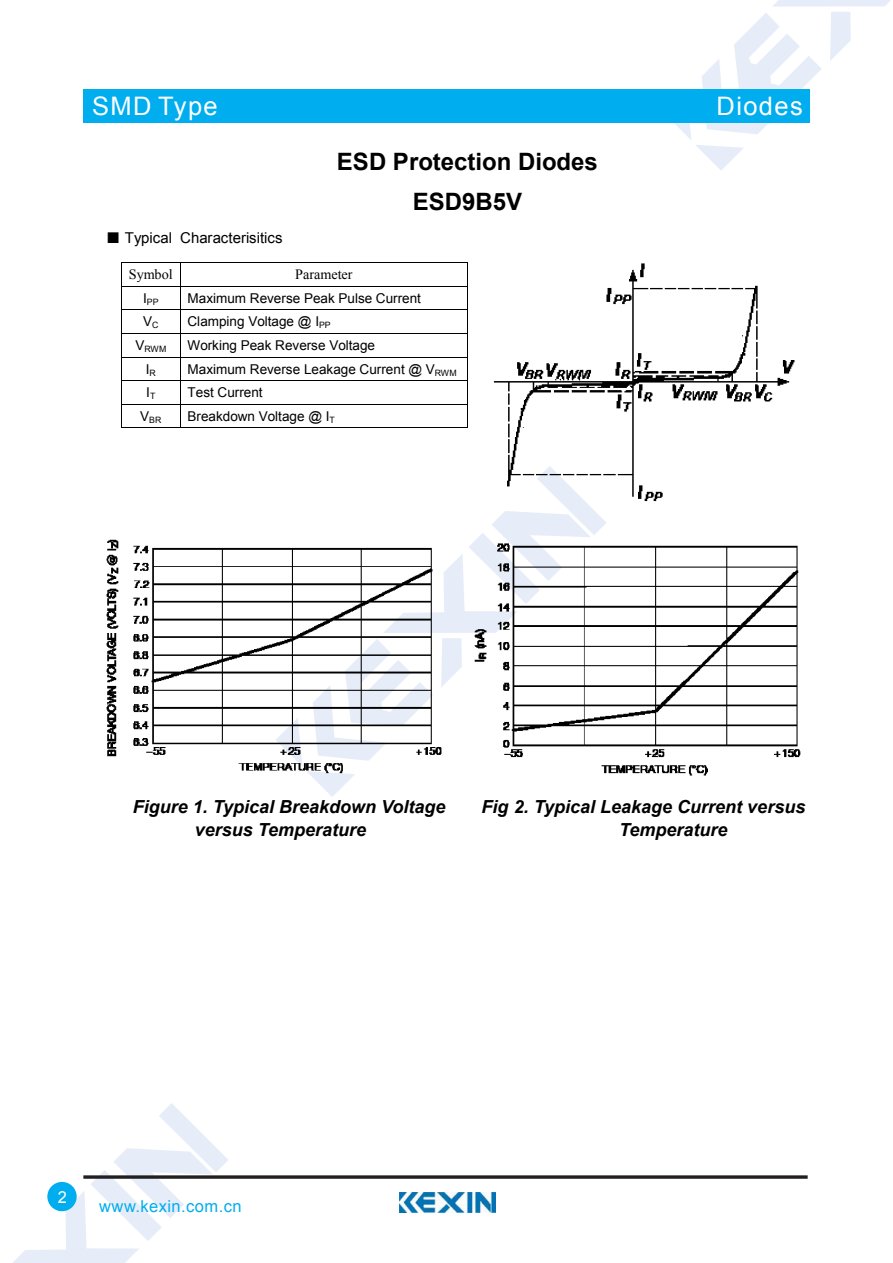
<style>
.page{position:relative;width:893px;height:1263px;background:#fff}
.page>*{position:absolute;margin:0;border:0;box-sizing:border-box;transform-origin:0 0}
.t1{font:25.5px "Arial";letter-spacing:.055em;color:#fff}
.t2{font:700 24px/40.3px "Arial";color:#000;text-align:center}
.t3{font:italic 700 18px "Arial";color:#000}
.t4{font:16.5px "Arial";letter-spacing:.025em;color:#00adef}
.t5{font:16.5px "Arial";color:#fff}
.t6{font:15px "Arial";color:#000}
.t7{font:14.1px "Times New Roman";color:#000}
.t8{font:13.5px "Arial";color:#000}
.t9{font:8.7px "Arial";color:#000}
.s1{font-family:"Sim Sun"}
</style>
<div class="page">
<svg style="left:331px;top:502px;width:275px;height:295px"></svg>
<svg style="left:674px;top:0;width:216px;height:170px"></svg>
<svg style="left:13px;top:1103px;width:215px;height:160px"></svg>
<div style="left:83px;top:89px;width:726px;height:34px;background:#00adef"></div>
<svg style="left:83px;top:1175px;width:725px;height:4px;background:#433f40"></svg>
<div style="left:47px;top:1182px;width:30px;height:29px;background:#00adef;border-radius:50%"></div>
<img style="left:400px;top:1193px;width:95px;height:20px">
<img style="left:106px;top:531px;width:695px;height:264px">
<hr style="left:121px;top:262px;width:347px;height:1px;background:#000">
<hr style="left:121px;top:286px;width:347px;height:1px;background:#000">
<hr style="left:121px;top:309px;width:347px;height:1px;background:#000">
<hr style="left:121px;top:333px;width:347px;height:1px;background:#000">
<hr style="left:121px;top:357px;width:347px;height:1px;background:#000">
<hr style="left:121px;top:380px;width:347px;height:1px;background:#000">
<hr style="left:121px;top:404px;width:347px;height:1px;background:#000">
<svg style="left:121px;top:263px;width:1px;height:165px"></svg>
<hr style="left:121px;top:428px;width:59px;height:1px;background:#000">
<svg style="left:180px;top:263px;width:1px;height:165px"></svg>
<hr style="left:181px;top:428px;width:286px;height:1px;background:#000">
<svg style="left:467px;top:263px;width:1px;height:165px"></svg>
<img style="left:493px;top:263px;width:302px;height:239px">
<h1 class="t1" style="left:92px;top:89px;width:127px">SMD Type</h1>
<p class="t6" style="left:106px;top:228px;width:178px"><span class="s1">■</span> Typical Characterisitics</p>
<h2 class="t2" style="left:337px;top:142px;width:262px">ESD Protection Diodes<br>ESD9B5V</h2>
<p class="t7" style="left:129px;top:265px;width:45px">Symbol</p>
<p class="t7" style="left:295px;top:265px;width:59px">Parameter</p>
<p class="t9" style="left:143px;top:296px;width:17px"><sup>I</sup>PP</p>
<p class="t8" style="left:188px;top:289px;width:235px">Maximum Reverse Peak Pulse Current</p>
<p class="t8" style="left:143px;top:313px;width:17px">V<sub>C</sub></p>
<p class="t8" style="left:188px;top:313px;width:145px">Clamping Voltage @ I<sub>PP</sub></p>
<p class="t9" style="left:135px;top:343px;width:33px"><sup>V</sup>RWM</p>
<p class="t8" style="left:188px;top:336px;width:189px">Working Peak Reverse Voltage</p>
<p class="t8" style="left:146px;top:360px;width:12px">I<sub>R</sub></p>
<p class="t8" style="left:188px;top:360px;width:271px">Maximum Reverse Leakage Current @ V<sub>RWM</sub></p>
<p class="t8" style="left:146px;top:384px;width:11px">I<sub>T</sub></p>
<p class="t8" style="left:188px;top:384px;width:77px">Test Current</p>
<p class="t9" style="left:140px;top:414px;width:23px"><sup>V</sup>BR</p>
<p class="t8" style="left:188px;top:407px;width:149px">Breakdown Voltage @ I<sub>T</sub></p>
<h1 class="t1" style="left:717px;top:89px;width:88px">Diodes</h1>
<h3 class="t3" style="left:133px;top:795px;width:314px">Figure 1. Typical Breakdown Voltage</h3>
<h3 class="t3" style="left:482px;top:795px;width:325px">Fig 2. Typical Leakage Current versus</h3>
<h3 class="t3" style="left:195px;top:818px;width:173px">versus Temperature</h3>
<h3 class="t3" style="left:619px;top:818px;width:110px">Temperature</h3>
<p class="t5" style="left:58px;top:1186px;width:11px">2</p>
<p class="t4" style="left:99px;top:1196px;width:144px">www.kexin.com.cn</p>
</div>
